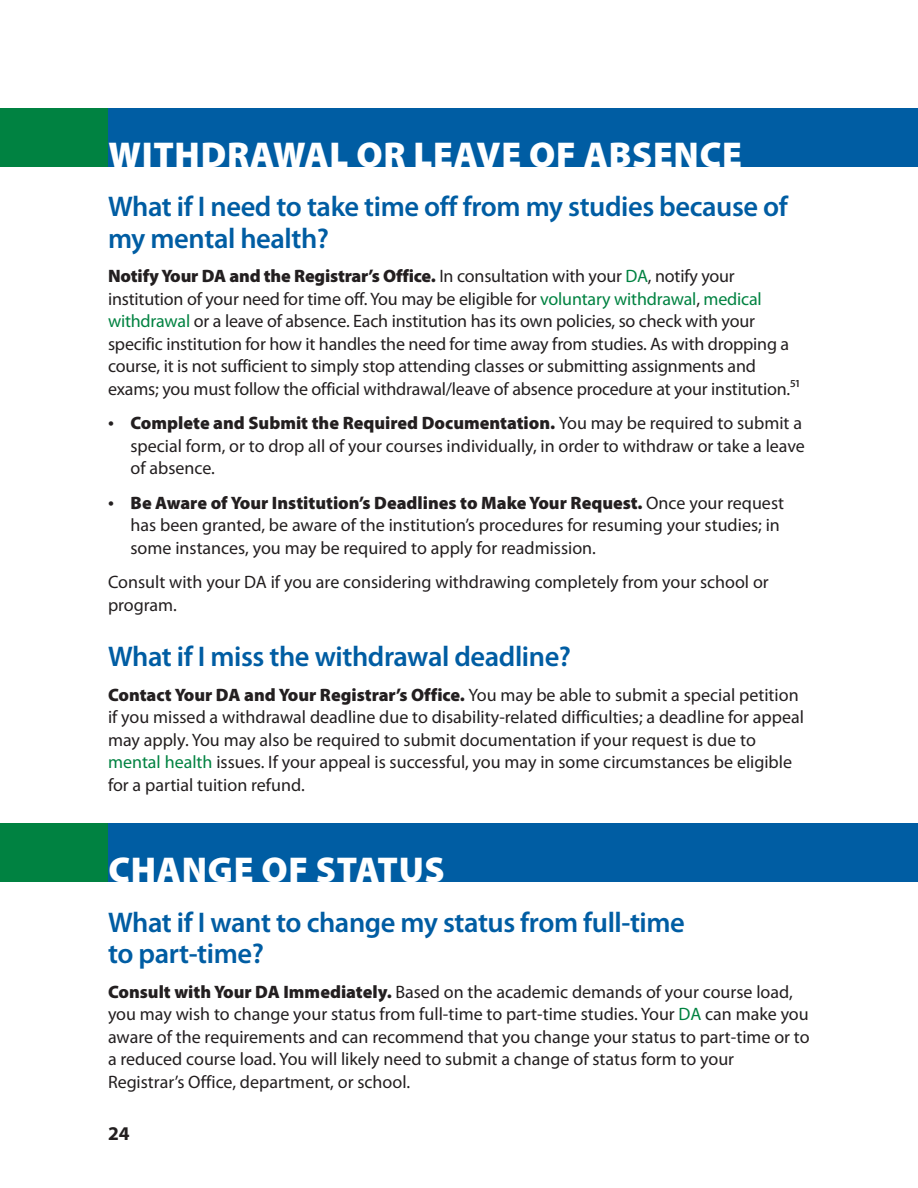
<style>
.page{position:relative;width:918px;height:1188px;background:#fff}
.page>*{position:absolute;margin:0;border:0;box-sizing:border-box;transform-origin:0 0}
.t1{font:900 36px "Myriad Pro";letter-spacing:.02em;color:#fff}
.t2{font:600 28.5px/31.5px "Myriad Pro";letter-spacing:-.015em;color:#005da3}
.t3{font:700 19.5px "Myriad Pro";color:#231f20}
.t4{font:18px/22.5px "Myriad Pro";color:#231f20}
.s1{font-weight:900}
.s2{color:#008241}
.s3{font-size:21px}
</style>
<div class="page">
<div style="left:108px;top:108px;width:810px;height:58px;background:#005da3"></div>
<div style="left:108px;top:823px;width:810px;height:59px;background:#005da3"></div>
<div style="left:0;top:108px;width:108px;height:58px;background:#008241"></div>
<div style="left:0;top:823px;width:108px;height:59px;background:#008241"></div>
<h1 class="t1" style="left:108px;top:141px;width:635px">WITHDRAWAL OR LEAVE OF ABSENCE</h1>
<h2 class="t2" style="left:108px;top:194px;width:681px">What if I need to take time off from my studies because of my mental health?</h2>
<p class="t4" style="left:108px;top:267px;width:693px"><span class="s1">Notify Your DA and the Registrar’s Office.</span> In consultation with your <span class="s2">DA</span>, notify your institution of your need for time off. You may be eligible for <span class="s2">voluntary withdrawal</span>, <span class="s2">medical withdrawal</span> or a leave of absence. Each institution has its own policies, so check with your specific institution for how it handles the need for time away from studies. As with dropping a course, it is not sufficient to simply stop attending classes or submitting assignments and exams; you must follow the official withdrawal/leave of absence procedure at your institution.51</p>
<p class="t4" style="left:130px;top:414px;width:676px;text-indent:-22px"><span class="s3">•</span> <span class="s1">Complete and Submit the Required Documentation.</span> You may be required to submit a special form, or to drop all of your courses individually, in order to withdraw or take a leave of absence.</p>
<p class="t4" style="left:130px;top:493px;width:655px;text-indent:-22px"><span class="s3">•</span> <span class="s1">Be Aware of Your Institution’s Deadlines to Make Your Request.</span> Once your request has been granted, be aware of the institution’s procedures for resuming your studies; in some instances, you may be required to apply for readmission.</p>
<p class="t4" style="left:108px;top:573px;width:662px">Consult with your DA if you are considering withdrawing completely from your school or program.</p>
<h2 class="t2" style="left:108px;top:644px;width:465px">What if I miss the withdrawal deadline?</h2>
<p class="t4" style="left:108px;top:685px;width:697px"><span class="s1">Contact Your DA and Your Registrar’s Office.</span> You may be able to submit a special petition if you missed a withdrawal deadline due to disability-related difficulties; a deadline for appeal may apply. You may also be required to submit documentation if your request is due to <span class="s2">mental health</span> issues. If your appeal is successful, you may in some circumstances be eligible for a partial tuition refund.</p>
<h1 class="t1" style="left:108px;top:857px;width:338px">CHANGE OF STATUS</h1>
<h2 class="t2" style="left:108px;top:909px;width:578px">What if I want to change my status from full-time to part-time?</h2>
<p class="t4" style="left:108px;top:982px;width:703px"><span class="s1">Consult with Your DA Immediately.</span> Based on the academic demands of your course load, you may wish to change your status from full-time to part-time studies. Your <span class="s2">DA</span> can make you aware of the requirements and can recommend that you change your status to part-time or to a reduced course load. You will likely need to submit a change of status form to your Registrar’s Office, department, or school.</p>
<p class="t3" style="left:108px;top:1126px;width:23px">24</p>
</div>
